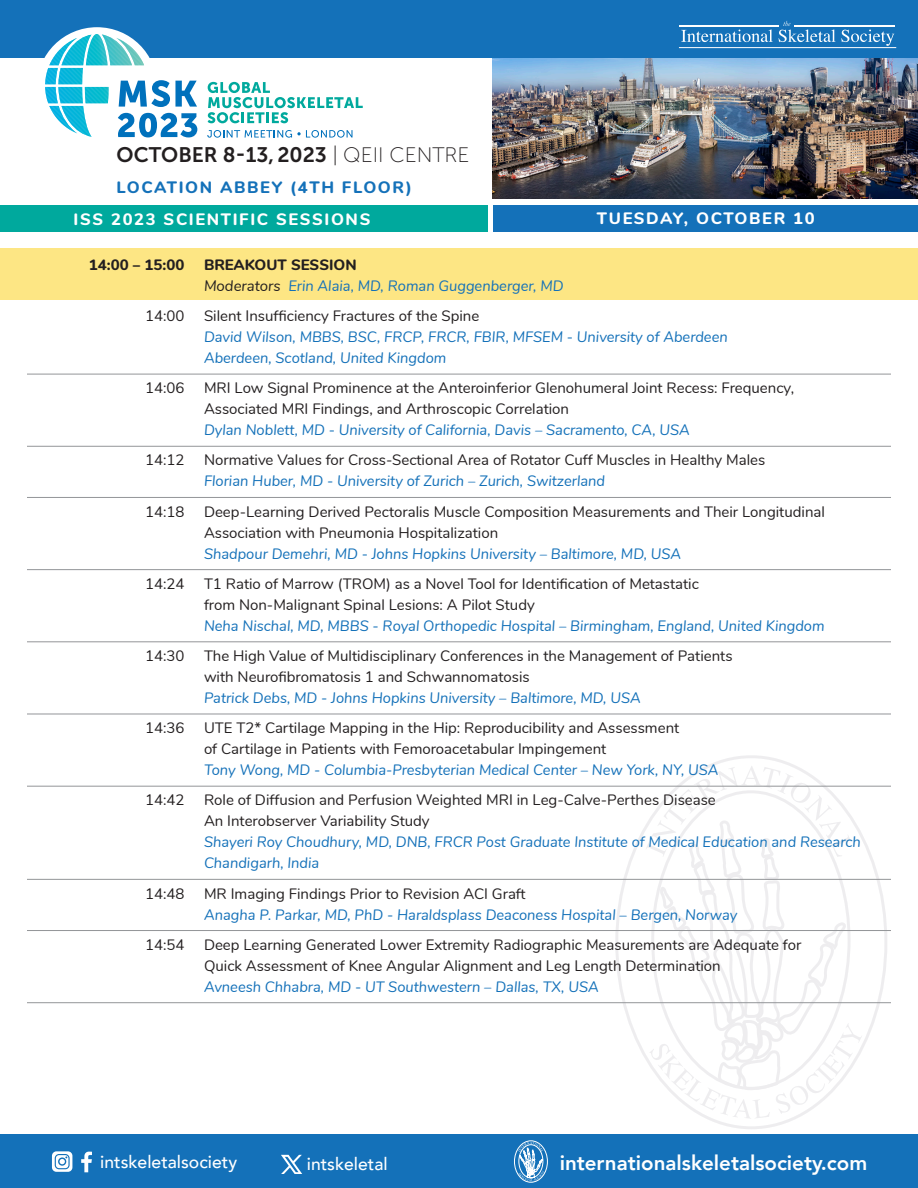
<style>
.page{position:relative;width:918px;height:1188px;background:#fff}
.page>*{position:absolute;margin:0;border:0;box-sizing:border-box;transform-origin:0 0}
.t1{font:21px "Museo Sans 700";color:#231f20}
.t2{font:800 20.55px "Avenir";color:#fff}
.t3{font:500 17.55px "Avenir";color:#fff}
.t4{font:800 16.5px "Nunito";letter-spacing:.1em;color:#fff}
.t5{font:800 16.5px "Nunito";letter-spacing:.1em;color:#1471b9}
.t6{font:15px/21px "Nunito";color:#231f20}
.t7{font:italic 15px/21px "Nunito";color:#1471b9}
.t8{font:800 15px "Nunito";color:#231f20}
.s1{font-family:"Museo Sans 100"}
.s2{font-weight:800;font-style:normal;color:#231f20}
.s3{color:#231f20}
.s4{font-style:normal;color:#231f20}
.s5{font-style:italic;color:#1471b9}
</style>
<div class="page">
<svg style="left:646px;top:755px;width:216px;height:374px"></svg>
<img style="left:492px;top:58px;width:426px;height:141px">
<div style="left:493px;top:205px;width:425px;height:27px;background:#1471b9"></div>
<div style="left:0;top:205px;width:488px;height:27px;background:#00a99d"></div>
<div style="left:0;top:0;width:918px;height:58px;background:#1471b9"></div>
<div style="left:37px;top:27px;width:120px;height:120px;background:#fff;border-radius:50%"></div>
<svg style="left:208px;top:82px;width:155px;height:41px"></svg>
<svg style="left:207px;top:130px;width:146px;height:8px"></svg>
<svg style="left:45px;top:34px;width:152px;height:103px"></svg>
<hr style="left:795px;top:25px;width:100px;height:1px;background:#fff">
<hr style="left:679px;top:25px;width:99px;height:1px;background:#fff">
<svg style="left:681px;top:29px;width:92px;height:13px"></svg>
<svg style="left:779px;top:21px;width:115px;height:25px"></svg>
<hr style="left:679px;top:47px;width:217px;height:1px;background:#fff">
<div style="left:0;top:1134px;width:918px;height:54px;background:#1471b9"></div>
<svg style="left:514px;top:1140px;width:34px;height:43px"></svg>
<svg style="left:281px;top:1155px;width:21px;height:18px"></svg>
<svg style="left:81px;top:1152px;width:11px;height:20px"></svg>
<svg style="left:52px;top:1151px;width:20px;height:21px"></svg>
<div style="left:0;top:248px;width:918px;height:52px;background:#fde684"></div>
<hr style="left:27px;top:374px;width:864px;height:1px;background:#939598">
<hr style="left:27px;top:446px;width:864px;height:1px;background:#939598">
<hr style="left:27px;top:497px;width:864px;height:1px;background:#939598">
<hr style="left:27px;top:569px;width:864px;height:1px;background:#939598">
<hr style="left:27px;top:642px;width:864px;height:1px;background:#939598">
<hr style="left:27px;top:714px;width:864px;height:1px;background:#939598">
<hr style="left:27px;top:786px;width:864px;height:1px;background:#939598">
<hr style="left:27px;top:879px;width:864px;height:1px;background:#939598">
<hr style="left:27px;top:930px;width:864px;height:1px;background:#939598">
<hr style="left:27px;top:1002px;width:864px;height:1px;background:#939598">
<h1 class="t1" style="left:117px;top:143px;width:354px">OCTOBER 8-13, 2023 <span class="s1">| QEII CENTRE</span></h1>
<p class="t5" style="left:117px;top:176px;width:297px">LOCATION ABBEY (4TH FLOOR)</p>
<p class="t4" style="left:74px;top:207px;width:298px">ISS 2023 SCIENTIFIC SESSIONS</p>
<p class="t4" style="left:597px;top:206px;width:219px">TUESDAY, OCTOBER 10</p>
<p class="t8" style="left:89px;top:254px;width:97px">14:00 – 15:00</p>
<p class="t7" style="left:204px;top:253px;width:361px"><span class="s2">BREAKOUT SESSION<br></span><span class="s3">Moderators</span> Erin Alaia, MD, Roman Guggenberger, MD</p>
<p class="t6" style="left:145px;top:305px;width:41px">14:00</p>
<p class="t7" style="left:204px;top:305px;width:525px"><span class="s4">Silent Insufficiency Fractures of the Spine<br></span>David Wilson, MBBS, BSC, FRCP, FRCR, FBIR, MFSEM - University of Aberdeen<br>Aberdeen, Scotland, United Kingdom</p>
<p class="t6" style="left:145px;top:377px;width:41px">14:06</p>
<p class="t6" style="left:204px;top:377px;width:592px">MRI Low Signal Prominence at the Anteroinferior Glenohumeral Joint Recess: Frequency,<br>Associated MRI Findings, and Arthroscopic Correlation<br><span class="s5">Dylan Noblett, MD - University of California, Davis – Sacramento, CA, USA</span></p>
<p class="t6" style="left:145px;top:449px;width:41px">14:12</p>
<p class="t6" style="left:204px;top:449px;width:563px">Normative Values for Cross-Sectional Area of Rotator Cuff Muscles in Healthy Males<br><span class="s5">Florian Huber, MD - University of Zurich – Zurich, Switzerland</span></p>
<p class="t6" style="left:145px;top:500px;width:41px">14:18</p>
<p class="t6" style="left:204px;top:500px;width:623px">Deep-Learning Derived Pectoralis Muscle Composition Measurements and Their Longitudinal<br>Association with Pneumonia Hospitalization<br><span class="s5">Shadpour Demehri, MD - Johns Hopkins University – Baltimore, MD, USA</span></p>
<p class="t6" style="left:145px;top:572px;width:41px">14:24</p>
<p class="t6" style="left:204px;top:572px;width:622px">T1 Ratio of Marrow (TROM) as a Novel Tool for Identification of Metastatic<br>from Non-Malignant Spinal Lesions: A Pilot Study<br><span class="s5">Neha Nischal, MD, MBBS - Royal Orthopedic Hospital – Birmingham, England, United Kingdom</span></p>
<p class="t6" style="left:145px;top:644px;width:41px">14:30</p>
<p class="t6" style="left:204px;top:644px;width:530px">The High Value of Multidisciplinary Conferences in the Management of Patients with Neurofibromatosis 1 and Schwannomatosis<br><span class="s5">Patrick Debs, MD - Johns Hopkins University – Baltimore, MD, USA</span></p>
<p class="t6" style="left:145px;top:717px;width:41px">14:36</p>
<p class="t6" style="left:204px;top:717px;width:516px">UTE T2* Cartilage Mapping in the Hip: Reproducibility and Assessment<br>of Cartilage in Patients with Femoroacetabular Impingement<br><span class="s5">Tony Wong, MD - Columbia-Presbyterian Medical Center – New York, NY, USA</span></p>
<p class="t6" style="left:145px;top:789px;width:41px">14:42</p>
<p class="t7" style="left:204px;top:789px;width:658px"><span class="s4">Role of Diffusion and Perfusion Weighted MRI in Leg-Calve-Perthes Disease<br>An Interobserver Variability Study<br></span>Shayeri Roy Choudhury, MD, DNB, FRCR Post Graduate Institute of Medical Education and Research Chandigarh, India</p>
<p class="t6" style="left:145px;top:882px;width:41px">14:48</p>
<p class="t7" style="left:204px;top:882px;width:535px"><span class="s4">MR Imaging Findings Prior to Revision ACI Graft<br></span>Anagha P. Parkar, MD, PhD - Haraldsplass Deaconess Hospital – Bergen, Norway</p>
<p class="t6" style="left:145px;top:933px;width:41px">14:54</p>
<p class="t6" style="left:204px;top:933px;width:599px">Deep Learning Generated Lower Extremity Radiographic Measurements are Adequate for<br>Quick Assessment of Knee Angular Alignment and Leg Length Determination<br><span class="s5">Avneesh Chhabra, MD - UT Southwestern – Dallas, TX, USA</span></p>
<p class="t3" style="left:100px;top:1147px;width:138px">intskeletalsociety</p>
<p class="t3" style="left:307px;top:1149px;width:82px">intskeletal</p>
<h2 class="t2" style="left:560px;top:1147px;width:309px">internationalskeletalsociety.com</h2>
</div>
